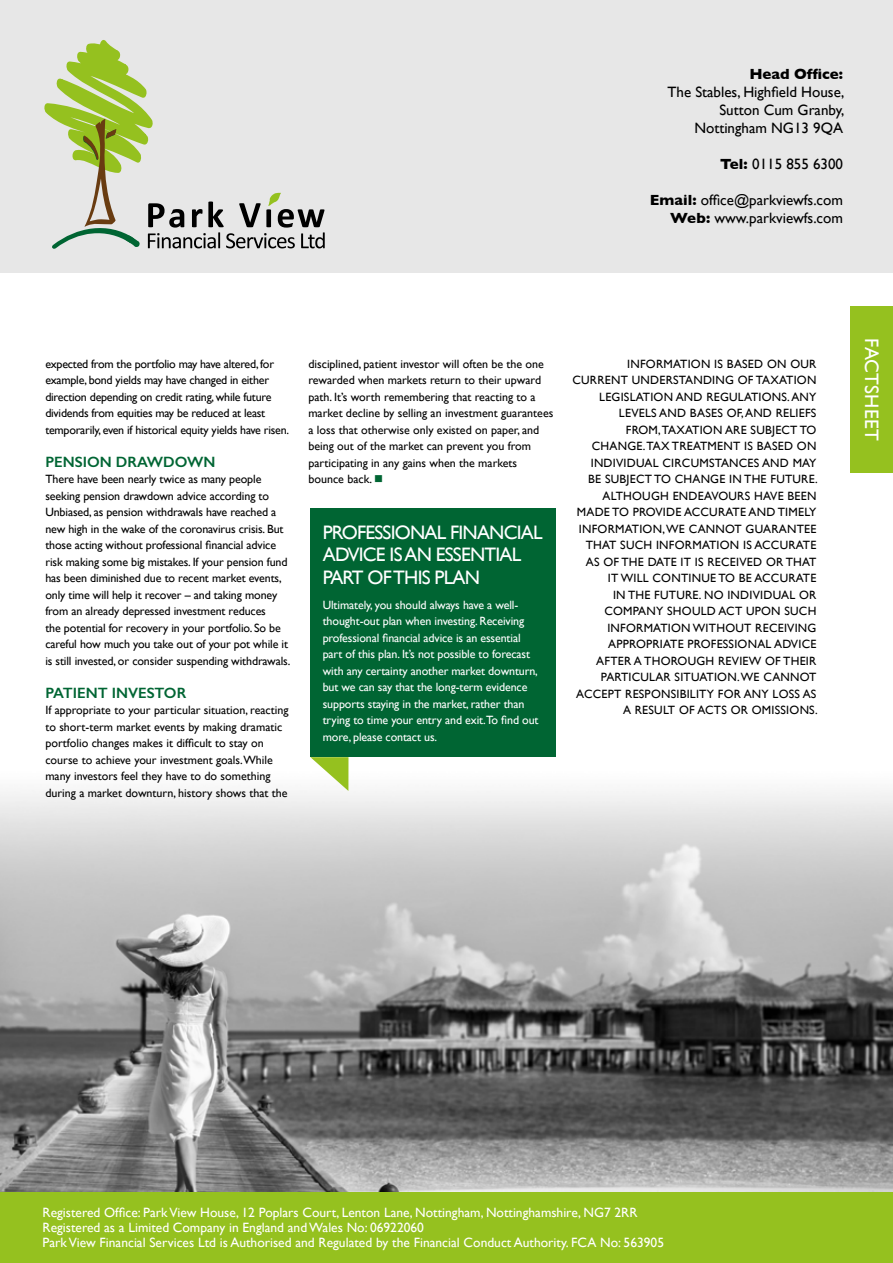
<style>
.page{position:relative;width:893px;height:1263px;background:#fff}
.page>*{position:absolute;margin:0;border:0;box-sizing:border-box;transform-origin:0 0}
.t1{font:19.5px/22.5px "Gill Sans";letter-spacing:-.04em;color:#fff}
.t2{font:19.5px "Gill Sans";letter-spacing:.01em;color:#fff}
.t3{font:15px/18px "Gill Sans";color:#000;text-align:right}
.t4{font:600 15px "Gill Sans";color:#006533}
.t5{font:700 15px "Gill Sans";color:#000}
.t6{font:13.5px/15px "Gill Sans";color:#fff}
.t7{font:12px/16.5px "Gill Sans";color:#000}
.t8{font:12px/16.5px "Gill Sans";letter-spacing:.02em;color:#000;text-align:right}
.t9{font:12px/16.5px "Gill Sans";letter-spacing:-.01em;color:#fff}
.t10{font:12px/16.5px "Gill Sans";letter-spacing:-.02em;color:#000}
.s1{font-weight:700}
.s2{color:#006533}
</style>
<div class="page">
<img style="left:0;top:759px;width:893px;height:433px">
<svg style="left:310px;top:757px;width:38px;height:34px"></svg>
<div style="left:310px;top:508px;width:245px;height:249px;background:#006533"></div>
<div style="left:0;top:0;width:893px;height:272px;background:#e7e7e7"></div>
<div style="left:850px;top:306px;width:43px;height:166px;background:#95c11f"></div>
<div style="left:0;top:1192px;width:893px;height:71px;background:#95c11f"></div>
<svg style="left:44px;top:40px;width:281px;height:209px"></svg>
<p class="t5" style="left:749px;top:65px;width:95px">Head Office:</p>
<p class="t3" style="left:667px;top:83px;width:179px">The Stables, Highfield House,<br>Sutton Cum Granby,<br>Nottingham NG13 9QA</p>
<p class="t3" style="left:720px;top:155px;width:124px"><span class="s1">Tel:</span> 0115 855 6300</p>
<p class="t3" style="left:650px;top:191px;width:195px"><span class="s1">Email:</span> office@parkviewfs.com<br><span class="s1">Web:</span> www.parkviewfs.com</p>
<p class="t10" style="left:45px;top:355px;width:245px">expected from the portfolio may have altered, for example, bond yields may have changed in either direction depending on credit rating, while future dividends from equities may be reduced at least temporarily, even if historical equity yields have risen.</p>
<p class="t4" style="left:45px;top:452px;width:172px">PENSION DRAWDOWN</p>
<p class="t7" style="left:45px;top:471px;width:246px">There have been nearly twice as many people seeking pension drawdown advice according to Unbiased, as pension withdrawals have reached a new high in the wake of the coronavirus crisis. But those acting without professional financial advice risk making some big mistakes. If your pension fund has been diminished due to recent market events, only time will help it recover – and taking money from an already depressed investment reduces<br>the potential for recovery in your portfolio. So be careful how much you take out of your pot while it is still invested, or consider suspending withdrawals.</p>
<p class="t4" style="left:45px;top:683px;width:142px">PATIENT INVESTOR</p>
<p class="t7" style="left:45px;top:702px;width:245px">If appropriate to your particular situation, reacting to short-term market events by making dramatic portfolio changes makes it difficult to stay on course to achieve your investment goals.While many investors feel they have to do something during a market downturn, history shows that the</p>
<p class="t7" style="left:308px;top:355px;width:247px">disciplined, patient investor will often be the one rewarded when markets return to their upward path. It’s worth remembering that reacting to a market decline by selling an investment guarantees a loss that otherwise only existed on paper, and being out of the market can prevent you from participating in any gains when the markets bounce back. <span class="s2">■</span></p>
<p class="t8" style="left:572px;top:355px;width:247px">INFORMATION IS BASED ON OUR<br>CURRENT UNDERSTANDING OF TAXATION<br>LEGISLATION AND REGULATIONS. ANY<br>LEVELS AND BASES OF, AND RELIEFS<br>FROM, TAXATION ARE SUBJECT TO<br>CHANGE. TAX TREATMENT IS BASED ON<br>INDIVIDUAL CIRCUMSTANCES AND MAY<br>BE SUBJECT TO CHANGE IN THE FUTURE.<br>ALTHOUGH ENDEAVOURS HAVE BEEN<br>MADE TO PROVIDE ACCURATE AND TIMELY<br>INFORMATION, WE CANNOT GUARANTEE<br>THAT SUCH INFORMATION IS ACCURATE<br>AS OF THE DATE IT IS RECEIVED OR THAT<br>IT WILL CONTINUE TO BE ACCURATE<br>IN THE FUTURE. NO INDIVIDUAL OR<br>COMPANY SHOULD ACT UPON SUCH<br>INFORMATION WITHOUT RECEIVING<br>APPROPRIATE PROFESSIONAL ADVICE<br>AFTER A THOROUGH REVIEW OF THEIR<br>PARTICULAR SITUATION. WE CANNOT<br>ACCEPT RESPONSIBILITY FOR ANY LOSS AS<br>A RESULT OF ACTS OR OMISSIONS.</p>
<h1 class="t1" style="left:323px;top:521px;width:221px">PROFESSIONAL FINANCIAL<br>ADVICE IS AN ESSENTIAL<br>PART OF THIS PLAN</h1>
<p class="t9" style="left:323px;top:596px;width:217px">Ultimately, you should always have a well&shy;thought-out plan when investing. Receiving professional financial advice is an essential part of this plan. It’s not possible to forecast with any certainty another market downturn, but we can say that the long-term evidence supports staying in the market, rather than trying to time your entry and exit.To find out more, please contact us.</p>
<h1 class="t2" style="left:883px;top:338px;width:104px;rotate:90deg">FACTSHEET</h1>
<p class="t6" style="left:43px;top:1205px;width:623px">Registered Office: Park View House, 12 Poplars Court, Lenton Lane, Nottingham, Nottinghamshire, NG7 2RR<br>Registered as a Limited Company in England and Wales No: 06922060<br>Park View Financial Services Ltd is Authorised and Regulated by the Financial Conduct Authority. FCA No: 563905</p>
</div>
